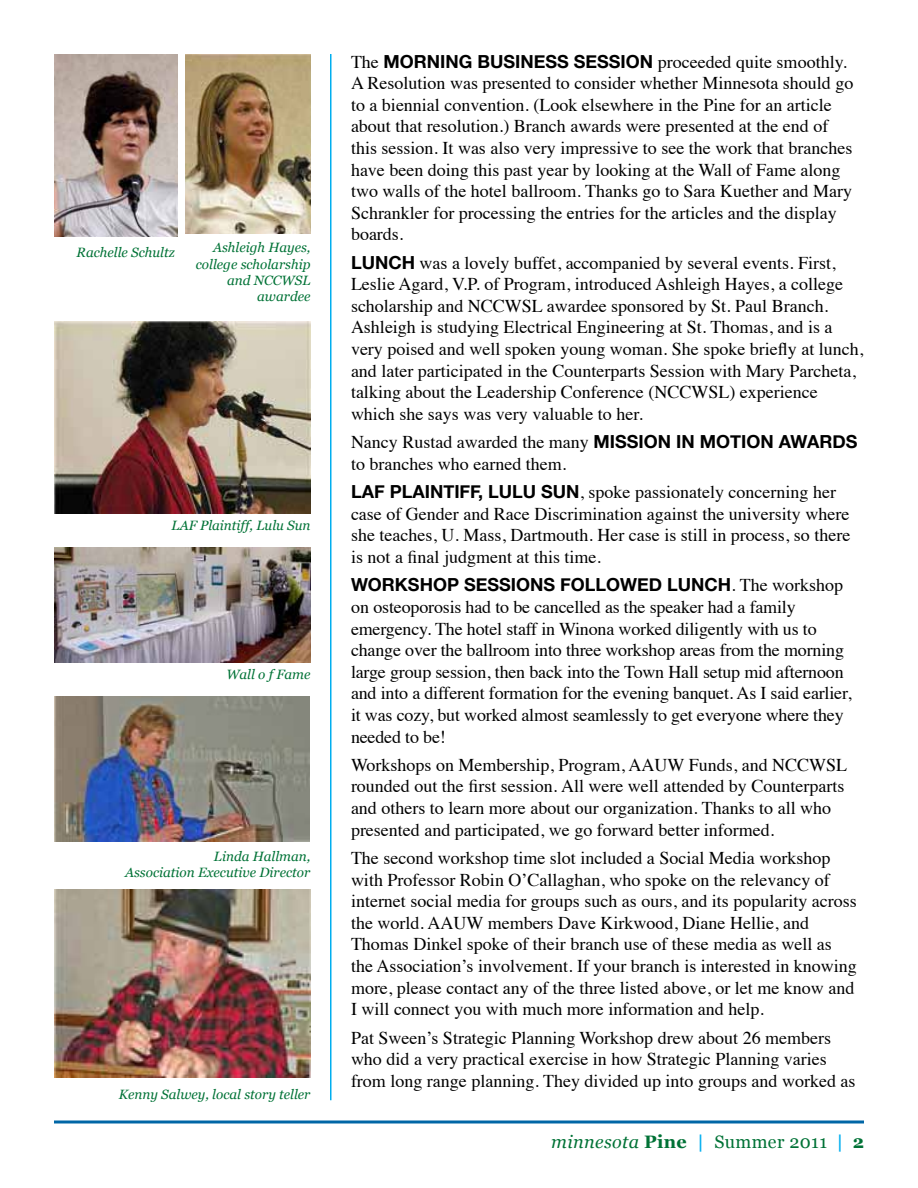
<style>
.page{position:relative;width:918px;height:1188px;background:#fff}
.page>*{position:absolute;margin:0;border:0;box-sizing:border-box;transform-origin:0 0}
.t1{font:18px/21.6px "Times";color:#000}
.t2{font:700 18px "Helvetica Neue";color:#000}
.t3{font:18px "Georgia";letter-spacing:.02em;color:#007236}
.t4{font:italic 13.5px/16.2px "Georgia";color:#007236;text-align:right}
.s1{font-family:"Helvetica Neue";font-weight:700}
.s2{font-family:"Times";font-weight:400}
.s3{font-style:italic}
.s4{font-weight:700}
.s5{font-weight:700;color:#00aeef}
</style>
<div class="page">
<svg style="left:54px;top:1120px;width:810px;height:4px;background:#3f8cbc"></svg>
<hr style="left:330px;top:54px;width:2px;height:1046px;background:#00aeef">
<img style="left:54px;top:54px;width:123px;height:182px">
<img style="left:186px;top:54px;width:124px;height:180px">
<img style="left:55px;top:321px;width:256px;height:192px">
<img style="left:54px;top:696px;width:255px;height:146px">
<img style="left:54px;top:890px;width:256px;height:188px">
<img style="left:54px;top:548px;width:256px;height:114px">
<p class="t4" style="left:77px;top:244px;width:100px">Rachelle Schultz</p>
<p class="t4" style="left:196px;top:240px;width:116px">Ashleigh Hayes, college scholarship and NCCWSL awardee</p>
<p class="t4" style="left:172px;top:517px;width:140px">LAF Plaintiff, Lulu Sun</p>
<p class="t4" style="left:226px;top:666px;width:86px">Wall o f Fame</p>
<p class="t4" style="left:125px;top:848px;width:187px">Linda Hallman,<br>Association Executive Director</p>
<p class="t4" style="left:119px;top:1086px;width:193px">Kenny Salwey, local story teller</p>
<p class="t1" style="left:351px;top:49px;width:504px">The <span class="s1">MORNING BUSINESS SESS ION</span> proceeded quite smoothly.<br>A Resolution was presented to consider whether Minnesota should go to a biennial convention. (Look elsewhere in the Pine for an article about that resolution.) Branch awards were presented at the end of this session. It was also very impressive to see the work that branches have been doing this past year by looking at the Wall of Fame along two walls of the hotel ballroom. Thanks go to Sara Kuether and Mary Schrankler for processing the entries for the articles and the display boards.</p>
<p class="t1" style="left:351px;top:250px;width:514px"><span class="s1">LUNC H</span> was a lovely buffet, accompanied by several events. First, Leslie Agard, V.P. of Program, introduced Ashleigh Hayes, a college scholarship and NCCWSL awardee sponsored by St. Paul Branch.<br>Ashleigh is studying Electrical Engineering at St. Thomas, and is a very poised and well spoken young woman. She spoke briefly at lunch, and later participated in the Counterparts Session with Mary Parcheta, talking about the Leadership Conference (NCCWSL) experience which she says was very valuable to her.</p>
<p class="t1" style="left:351px;top:430px;width:443px">Nancy Rustad awarded the many <span class="s1">MISS ION IN MOT ION AWA</span></p>
<p class="t2" style="left:820px;top:431px;width:37px">RDS</p>
<p class="t1" style="left:351px;top:448px;width:487px;line-height:28.3px">to branches who earned them.<br><span class="s1">LAF PLAINT IFF, LULU SUN</span>, spoke passionately concerning her</p>
<p class="t1" style="left:351px;top:501px;width:501px;text-align:justify">case of Gender and Race Discrimination against the university where she teaches, U. Mass, Dartmouth. Her case is still in process, so there is not a final judgment at this time.</p>
<p class="t2" style="left:351px;top:574px;width:494px">WORKSHOP SESSIONS FOLLOWED LUNCH<span class="s2">. The workshop</span></p>
<p class="t1" style="left:351px;top:595px;width:502px">on osteoporosis had to be cancelled as the speaker had a family emergency. The hotel staff in Winona worked diligently with us to change over the ballroom into three workshop areas from the morning large group session, then back into the Town Hall setup mid afternoon and into a different formation for the evening banquet. As I said earlier, it was cozy, but worked almost seamlessly to get everyone where they needed to be!</p>
<p class="t1" style="left:351px;top:752px;width:498px">Workshops on Membership, Program, AAUW Funds, and NCCWSL rounded out the first session. All were well attended by Counterparts and others to learn more about our organization. Thanks to all who presented and participated, we go forward better informed.</p>
<p class="t1" style="left:351px;top:846px;width:507px">The second workshop time slot included a Social Media workshop with Professor Robin O’Callaghan, who spoke on the relevancy of internet social media for groups such as ours, and its popularity across the world. AAUW members Dave Kirkwood, Diane Hellie, and Thomas Dinkel spoke of their branch use of these media as well as the Association’s involvement. If your branch is interested in knowing more, please contact any of the three listed above, or let me know and I will connect you with much more information and help.</p>
<p class="t1" style="left:351px;top:1025px;width:506px">Pat Sween’s Strategic Planning Workshop drew about 26 members who did a very practical exercise in how Strategic Planning varies from long range planning. They divided up into groups and worked as</p>
<p class="t3" style="left:551px;top:1131px;width:314px"><span class="s3">minnesota</span> <span class="s4">Pine</span> <span class="s5">|</span> Summer 2011 <span class="s5">|</span> <span class="s4">2</span></p>
</div>
